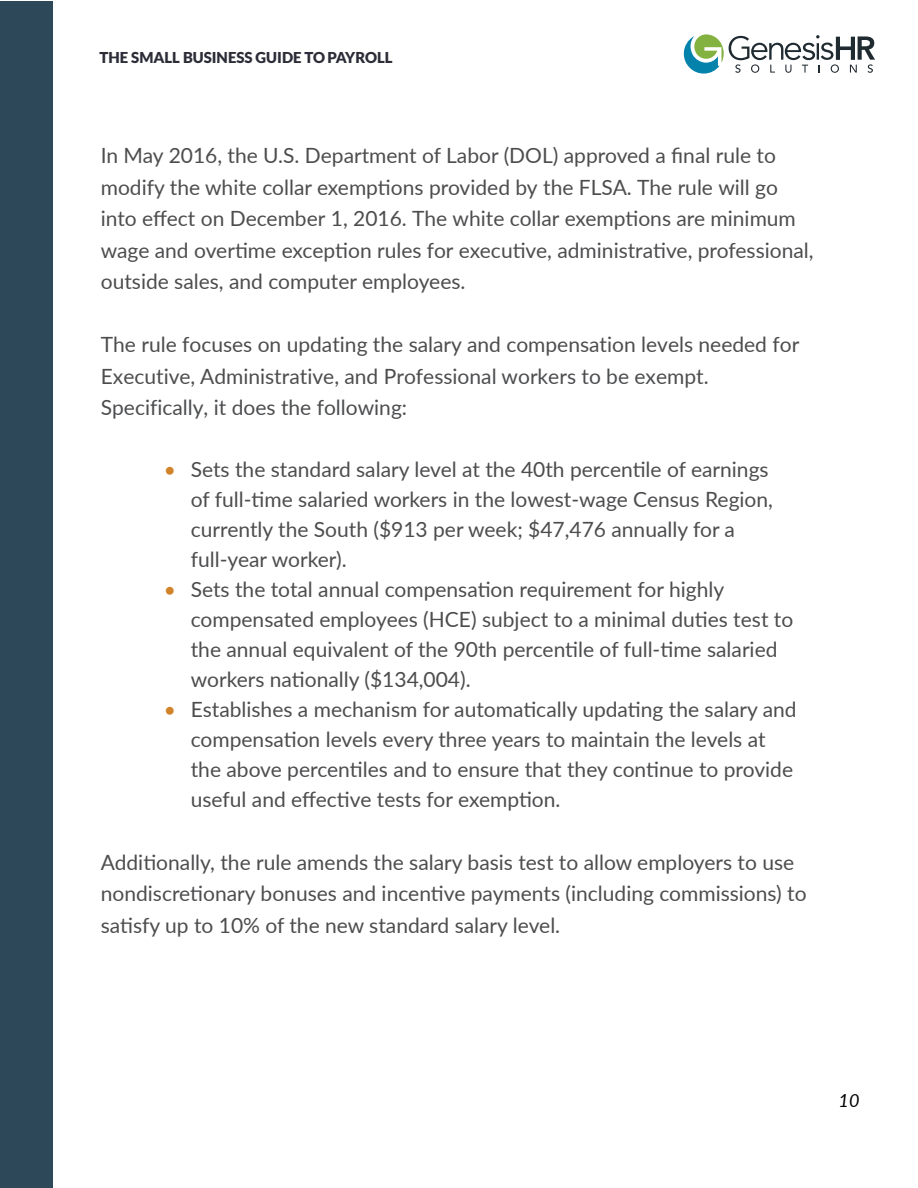
<style>
.page{position:relative;width:918px;height:1188px;background:#fff}
.page>*{position:absolute;margin:0;border:0;box-sizing:border-box;transform-origin:0 0}
.t1{font:21px/30px "Lato";color:#4d4d4f}
.t2{font:italic 18px "Lato";color:#000}
.t3{font:900 15px "Lato";color:#2d2d39}
.s1{color:#4c4d4f}
.s2{color:#d08329}
</style>
<div class="page">
<svg style="left:684px;top:34px;width:191px;height:40px"></svg>
<div style="left:1px;top:1px;width:52px;height:1186px;background:#2d4859"></div>
<p class="t3" style="left:100px;top:48px;width:295px">THE SMALL BUSINESS GUIDE TO PAYROLL</p>
<p class="t1" style="left:101px;top:139px;width:714px;line-height:31.5px">In May 2016, the U.S. Department of Labor (DOL) approved a final rule to modify the white collar exemptions provided by the FLSA. The rule will go into effect on December 1, 2016. The white collar exemptions are minimum wage and overtime exception rules for executive, administrative, professional, outside sales, and computer employees.</p>
<p class="t1" style="left:101px;top:328px;width:700px;line-height:31.5px">The rule focuses on updating the salary and compensation levels needed for<br>Executive, Administrative, and Professi<span class="s1">onal workers to be ex</span>empt.<br><span class="s1">Specifically, it does the following:</span></p>
<p class="t1" style="left:191px;top:453px;width:584px;text-indent:-27px"><span class="s2">•</span> Sets the standard salary level at the 40th percentile of earnings of full-time salaried workers in the lowest-wage Census Region, currently the South ($913 per week; $47,476 annually for a full-year worker).</p>
<p class="t1" style="left:191px;top:573px;width:604px;text-indent:-27px"><span class="s2">•</span> Sets the total annual compensation requirement for highly compensated employees (HCE) subject to a minimal duties test to the annual equivalent of the 90th percentile of full-time salaried workers nationally ($134,004).</p>
<p class="t1" style="left:191px;top:693px;width:607px;text-indent:-27px"><span class="s2">•</span> Establishes a mechanism for automatically updating the salary and compensation levels every three years to maintain the levels at the above percentiles and to ensure that they continue to provide useful and effective tests for exemption.</p>
<p class="t1" style="left:101px;top:846px;width:707px;line-height:31.5px">Additionally, the rule amends the salary basis test to allow employers to use nondiscretionary bonuses and incentive payments (including commissions) to satisfy up to 10% of the new standard salary level.</p>
<p class="t2" style="left:839px;top:1088px;width:22px">10</p>
</div>
